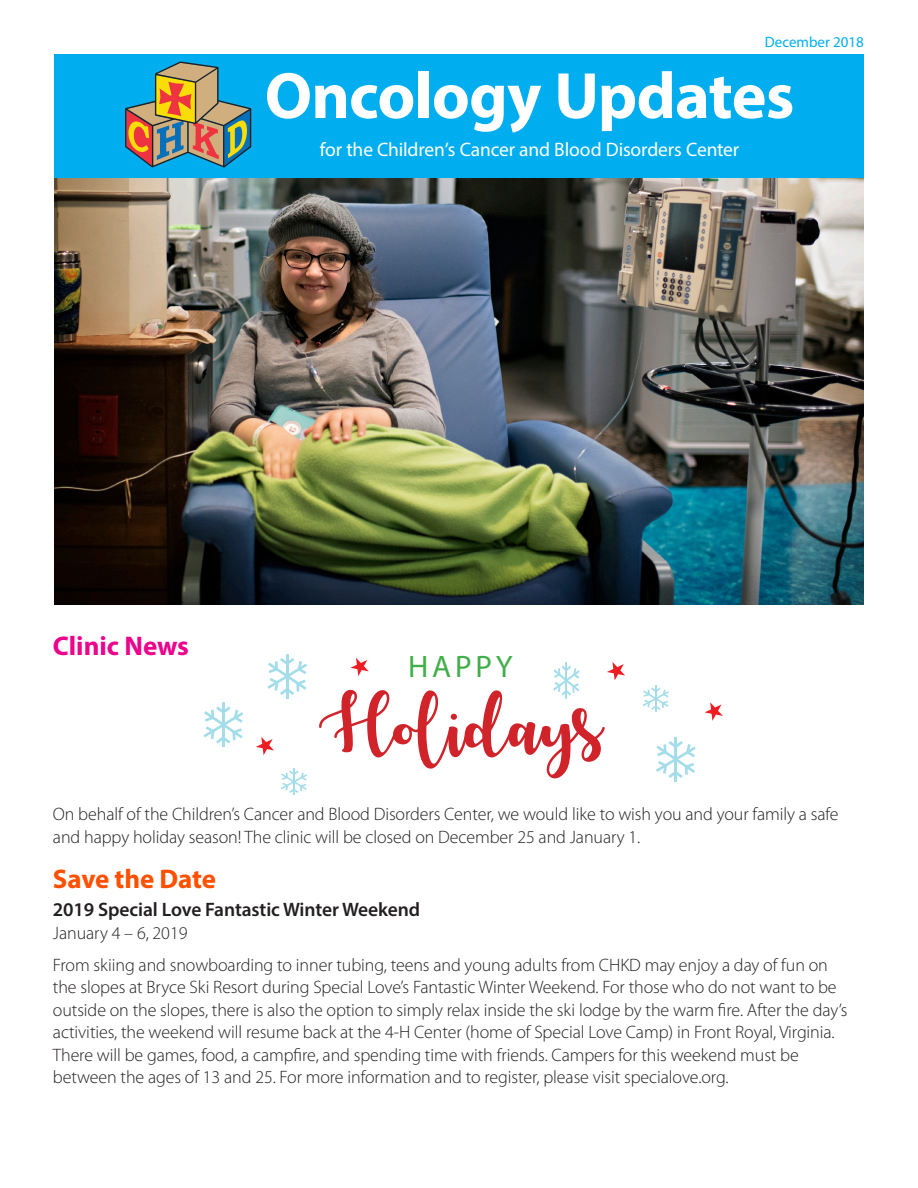
<style>
.page{position:relative;width:918px;height:1188px;background:#fff}
.page>*{position:absolute;margin:0;border:0;box-sizing:border-box;transform-origin:0 0}
.t1{font:700 66px "Myriad Pro";letter-spacing:-.015em;color:#fff}
.t2{font:62.25px "Autumnin November";color:#d1232a}
.t3{font:31.2px "Myriad Pro";letter-spacing:.125em;color:#40ae49}
.t4{font:700 27px "Myriad Pro";letter-spacing:-.01em;color:#ff5000}
.t5{font:700 27px "Myriad Pro";color:#ed028c}
.t6{font:19.5px "Myriad Pro";letter-spacing:-.005em;color:#fff}
.t7{font:600 19.5px "Myriad Pro";letter-spacing:-.005em;color:#231f20}
.t8{font:300 18px/22.5px "Myriad Pro";letter-spacing:-.005em;color:#231f20}
.t9{font:15px "Myriad Pro";color:#00aeef}
</style>
<div class="page">
<img style="left:54px;top:177px;width:809px;height:428px">
<div style="left:54px;top:54px;width:810px;height:123px;background:#00aeef"></div>
<svg style="left:125px;top:61px;width:126px;height:106px"></svg>
<hr style="left:566px;top:662px;width:1px;height:37px;background:#a4ddea">
<svg style="left:553px;top:666px;width:27px;height:30px"></svg>
<hr style="left:222px;top:702px;width:3px;height:45px;background:#a4ddea">
<svg style="left:203px;top:706px;width:40px;height:38px"></svg>
<hr style="left:286px;top:654px;width:3px;height:45px;background:#a4ddea">
<svg style="left:267px;top:658px;width:40px;height:37px"></svg>
<hr style="left:674px;top:737px;width:3px;height:45px;background:#a4ddea">
<svg style="left:656px;top:741px;width:40px;height:37px"></svg>
<hr style="left:655px;top:685px;width:2px;height:27px;background:#a4ddea">
<svg style="left:643px;top:688px;width:26px;height:22px"></svg>
<svg style="left:350px;top:658px;width:19px;height:18px"></svg>
<hr style="left:293px;top:768px;width:2px;height:27px;background:#a4ddea">
<svg style="left:281px;top:771px;width:26px;height:22px"></svg>
<svg style="left:256px;top:737px;width:18px;height:18px"></svg>
<svg style="left:607px;top:662px;width:18px;height:18px"></svg>
<svg style="left:705px;top:702px;width:18px;height:19px"></svg>
<p class="t9" style="left:765px;top:33px;width:101px">December 2018</p>
<p class="t1" style="left:265px;top:53px;width:531px">Oncology Updates</p>
<p class="t6" style="left:320px;top:137px;width:421px">for the Children’s Cancer and Blood Disorders Center</p>
<p class="t5" style="left:53px;top:628px;width:138px">Clinic News</p>
<p class="t3" style="left:408px;top:648px;width:106px">HAPPY</p>
<p class="t2" style="left:319px;top:690px;width:284px">Holidays</p>
<p class="t8" style="left:53px;top:803px;width:787px">On behalf of the Children’s Cancer and Blood Disorders Center, we would like to wish you and your family a safe and happy holiday season! The clinic will be closed on December 25 and January 1.</p>
<p class="t4" style="left:53px;top:862px;width:165px">Save the Date</p>
<p class="t7" style="left:53px;top:897px;width:369px">2019 Special Love Fantastic Winter Weekend</p>
<p class="t8" style="left:53px;top:921px;width:136px">January 4 – 6, 2019</p>
<p class="t8" style="left:53px;top:954px;width:796px">From skiing and snowboarding to inner tubing, teens and young adults from CHKD may enjoy a day of fun on the slopes at Bryce Ski Resort during Special Love’s Fantastic Winter Weekend. For those who do not want to be outside on the slopes, there is also the option to simply relax inside the ski lodge by the warm fire. After the day’s activities, the weekend will resume back at the 4-H Center (home of Special Love Camp) in Front Royal, Virginia.<br>There will be games, food, a campfire, and spending time with friends. Campers for this weekend must be between the ages of 13 and 25. For more information and to register, please visit specialove.org.</p>
</div>
